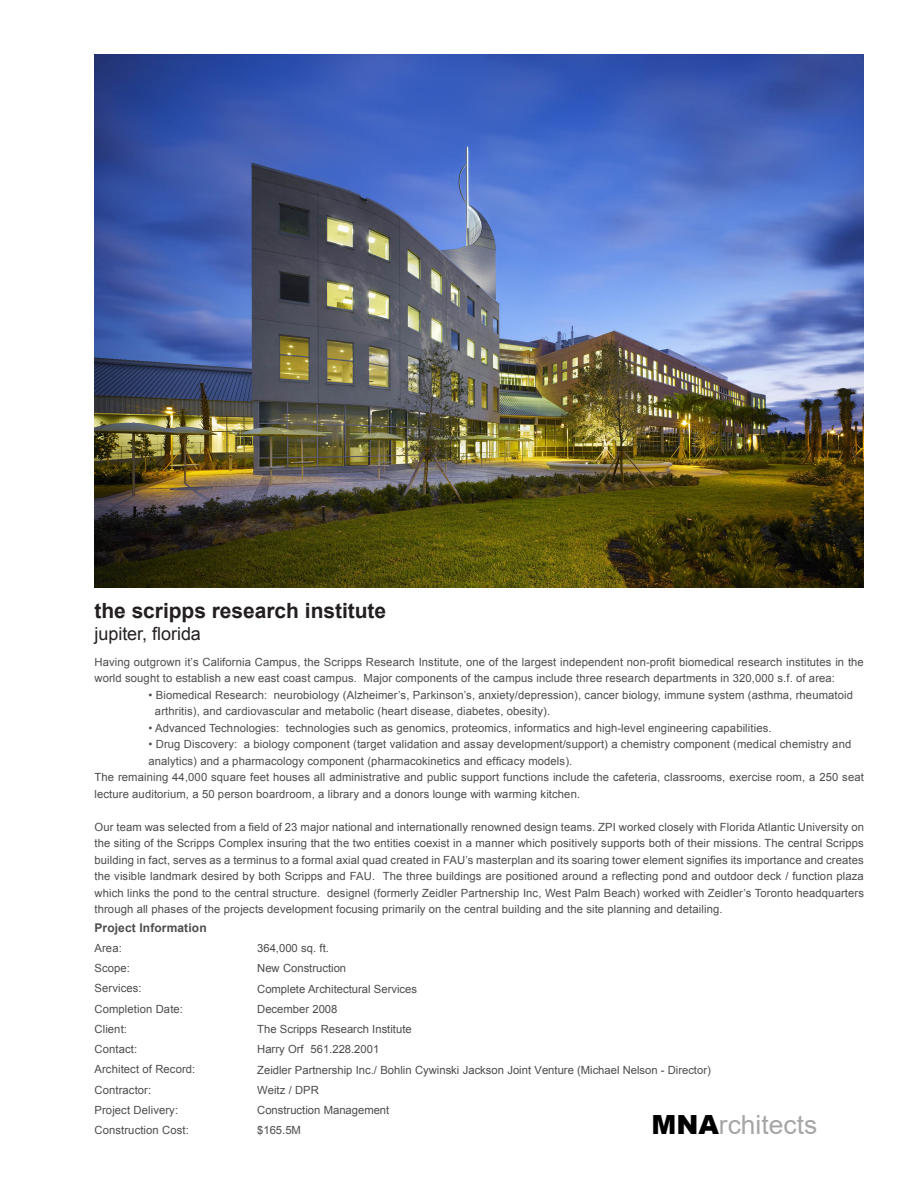
<style>
.page{position:relative;width:918px;height:1188px;background:#fff}
.page>*{position:absolute;margin:0;border:0;box-sizing:border-box;transform-origin:0 0}
.t1{font:26.4px "Arial";color:#a6a6a6}
.Path{font:700 21px "Arial";color:#231f20}
.Path-2{font:18px "Arial";color:#231f20}
.t2{font:700 12px "Arial";letter-spacing:.01em;color:#4b4c4d}
.t3{font:11.25px/16.5px "Arial";letter-spacing:.01em;color:#4b4c4d}
.s1{font-weight:900;color:#000}
</style>
<div class="page">
<img style="left:94px;top:54px;width:770px;height:533px">
<p class="Path" style="left:94px;top:597px;width:293px">the scripps research institute</p>
<p class="Path-2" style="left:94px;top:622px;width:108px">jupiter, florida</p>
<p class="t3" style="left:94px;top:653px;width:771px">Having outgrown it’s California Campus, the Scripps Research Institute, one of the largest independent non-profit biomedical research institutes in the world sought to establish a new east coast campus. Major components of the campus include three research departments in 320,000 s.f. of area:</p>
<p class="t3" style="left:155px;top:686px;width:700px;text-indent:-6px">• Biomedical Research: neurobiology (Alzheimer’s, Parkinson’s, anxiety/depression), cancer biology, immune system (asthma, rheumatoid arthritis), and cardiovascular and metabolic (heart disease, diabetes, obesity).</p>
<p class="t3" style="left:148px;top:719px;width:625px">• Advanced Technologies: technologies such as genomics, proteomics, informatics and high-level engineering capabilities.</p>
<p class="t3" style="left:148px;top:736px;width:704px">• Drug Discovery: a biology component (target validation and assay development/support) a chemistry component (medical chemistry and analytics) and a pharmacology component (pharmacokinetics and efficacy models).</p>
<p class="t3" style="left:94px;top:769px;width:771px">The remaining 44,000 square feet houses all administrative and public support functions include the cafeteria, classrooms, exercise room, a 250 seat lecture auditorium, a 50 person boardroom, a library and a donors lounge with warming kitchen.</p>
<p class="t3" style="left:94px;top:818px;width:771px;text-align:justify">Our team was selected from a field of 23 major national and internationally renowned design teams. ZPI worked closely with Florida Atlantic University on the siting of the Scripps Complex insuring that the two entities coexist in a manner which positively supports both of their missions. The central Scripps building in fact, serves as a terminus to a formal axial quad created in FAU’s masterplan and its soaring tower element signifies its importance and creates the visible landmark desired by both Scripps and FAU. The three buildings are positioned around a reflecting pond and outdoor deck / function plaza which links the pond to the central structure. designel (formerly Zeidler Partnership Inc, West Palm Beach) worked with Zeidler’s Toronto headquarters through all phases of the projects development focusing primarily on the central building and the site planning and detailing.</p>
<p class="t2" style="left:94px;top:919px;width:114px">Project Information</p>
<p class="t3" style="left:94px;top:940px;width:29px">Area:</p>
<p class="t3" style="left:94px;top:960px;width:37px">Scope:</p>
<p class="t3" style="left:94px;top:980px;width:49px">Services:</p>
<p class="t3" style="left:94px;top:1000px;width:90px">Completion Date:</p>
<p class="t3" style="left:94px;top:1021px;width:34px">Client:</p>
<p class="t3" style="left:94px;top:1041px;width:44px">Contact:</p>
<p class="t3" style="left:94px;top:1061px;width:102px">Architect of Record:</p>
<p class="t3" style="left:94px;top:1081px;width:58px">Contractor:</p>
<p class="t3" style="left:94px;top:1102px;width:85px">Project Delivery:</p>
<p class="t3" style="left:94px;top:1122px;width:96px">Construction Cost:</p>
<p class="t3" style="left:257px;top:938px;width:455px;line-height:20.2px">364,000 sq. ft.<br>New Construction<br>Complete Architectural Services<br>December 2008<br>The Scripps Research Institute<br>Harry Orf 561.228.2001<br>Zeidler Partnership Inc./ Bohlin Cywinski Jackson Joint Venture (Michael Nelson - Director)<br>Weitz / DPR<br>Construction Management<br>$165.5M</p>
<h1 class="t1" style="left:652px;top:1107px;width:167px"><span class="s1">MNA</span>rchitects</h1>
</div>
